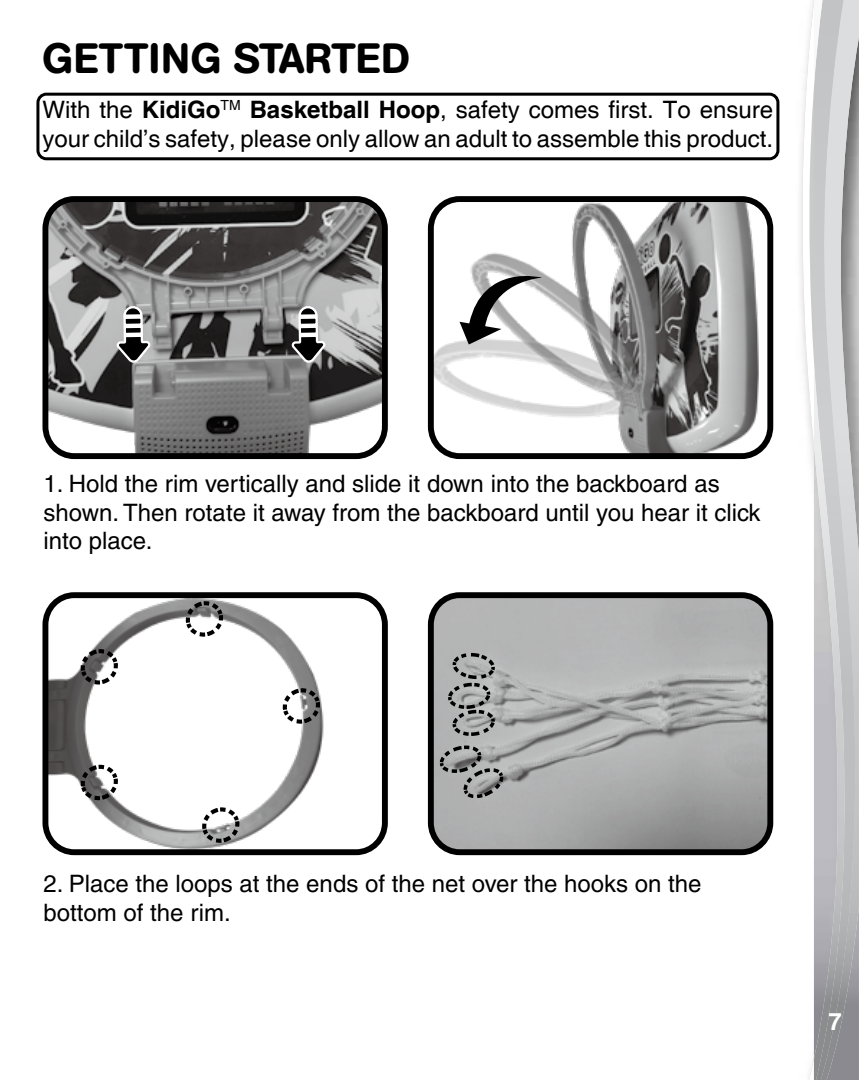
<style>
.page{position:relative;width:859px;height:1080px;background:#fff}
.page>*{position:absolute;margin:0;border:0;box-sizing:border-box;transform-origin:0 0}
.t1{font:500 42px "AG Book Rounded";letter-spacing:.005em;color:#000}
.t2{font:500 24px/28.8px "Helvetica";color:#000}
.t3{font:24px/28.8px "Helvetica";color:#000}
.t4{font:700 24px "Helvetica";color:#fff}
.s1{font-weight:700}
</style>
<div class="page">
<svg style="left:802px;top:0;width:12px;height:1080px"></svg>
<img style="left:847px;top:906px;width:12px;height:174px">
<svg style="left:847px;top:0;width:12px;height:906px;background:#b6b7b8"></svg>
<img style="left:814px;top:0;width:33px;height:1080px">
<img style="left:49px;top:203px;width:332px;height:249px">
<div style="left:42px;top:196px;width:346px;height:263px;border:6px solid #000;border-radius:29px"></div>
<svg style="left:116px;top:305px;width:36px;height:59px"></svg>
<svg style="left:291px;top:305px;width:36px;height:59px"></svg>
<div style="left:36px;top:93px;width:743px;height:67px;border:3px solid #000;border-radius:9px"></div>
<img style="left:435px;top:203px;width:331px;height:249px">
<div style="left:428px;top:196px;width:345px;height:263px;border:6px solid #000;border-radius:29px"></div>
<svg style="left:459px;top:263px;width:83px;height:82px"></svg>
<img style="left:49px;top:599px;width:275px;height:249px">
<div style="left:42px;top:592px;width:346px;height:263px;border:6px solid #000;border-radius:29px"></div>
<svg style="left:183px;top:599px;width:43px;height:40px"></svg>
<svg style="left:280px;top:686px;width:43px;height:40px"></svg>
<svg style="left:200px;top:805px;width:42px;height:40px"></svg>
<svg style="left:78px;top:762px;width:42px;height:41px"></svg>
<svg style="left:78px;top:647px;width:42px;height:40px"></svg>
<img style="left:435px;top:599px;width:331px;height:249px">
<div style="left:428px;top:592px;width:345px;height:263px;border:6px solid #000;border-radius:29px"></div>
<svg style="left:438px;top:744px;width:68px;height:55px;background:#959596"></svg>
<svg style="left:446px;top:651px;width:51px;height:87px;background:#979898"></svg>
<h1 class="t1" style="left:42px;top:33px;width:369px">GETTING STARTED</h1>
<p class="t3" style="left:42px;top:96px;width:732px">With the <span class="s1">KidiGo</span><sup>TM</sup> <span class="s1">Basketball Hoop</span>, safety comes first. To ensure your child’s safety, please only allow an adult to assemble this product.</p>
<p class="t2" style="left:44px;top:469px;width:718px">1. Hold the rim vertically and slide it down into the backboard as shown. Then rotate it away from the backboard until you hear it click into place.</p>
<p class="t2" style="left:44px;top:869px;width:660px">2. Place the loops at the ends of the net over the hooks on the bottom of the rim.</p>
<p class="t4" style="left:828px;top:1007px;width:15px">7</p>
</div>
